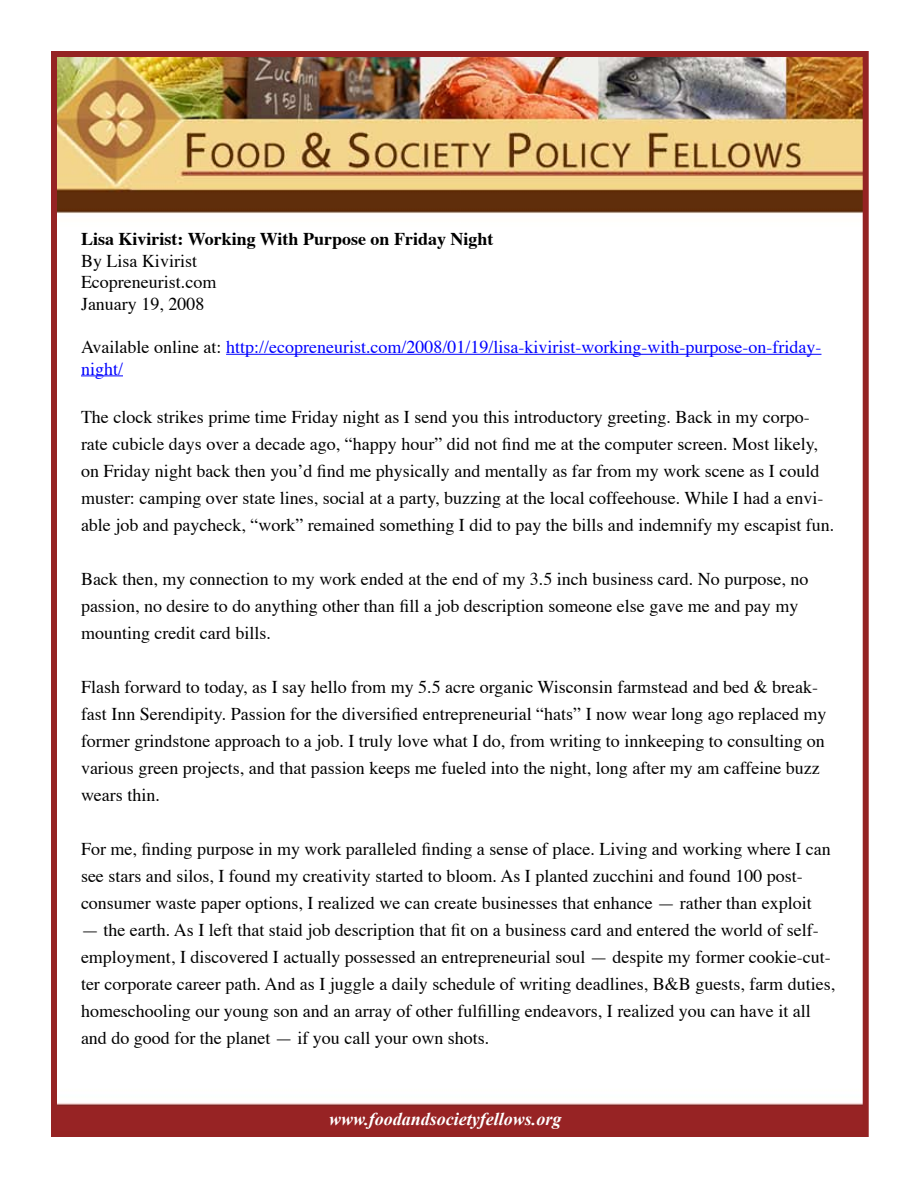
<style>
.page{position:relative;width:918px;height:1188px;background:#fff}
.page>*{position:absolute;margin:0;border:0;box-sizing:border-box;transform-origin:0 0}
.t1{font:18px/27px "Times";color:#000}
.t2{font:18px/21.6px "Times";color:#00f}
.t3{font:700 18px "Times";color:#000}
.t4{font:italic 700 18px "Times New Roman";color:#fff}
.s1{color:#000}
</style>
<div class="page">
<img style="left:58px;top:58px;width:804px;height:1072px">
<div style="left:51px;top:51px;width:818px;height:1086px;border:6px solid #952323"></div>
<hr style="left:226px;top:354px;width:595px;height:1px;background:#00f">
<hr style="left:81px;top:375px;width:42px;height:1px;background:#00f">
<p class="t3" style="left:81px;top:222px;width:414px">Lisa Kivirist: Working With Purpose on Friday Night</p>
<p class="t1" style="left:81px;top:248px;width:137px;line-height:21.6px">By Lisa Kivirist<br>Ecopreneurist.com<br>January 19, 2008</p>
<p class="t2" style="left:81px;top:335px;width:742px"><span class="s1">Available online at:</span> http://ecopreneurist.com/2008/01/19/lisa-kivirist-working-with-purpose-on-friday&shy;night/</p>
<p class="t1" style="left:81px;top:402px;width:755px">The clock strikes prime time Friday night as I send you this introductory greeting. Back in my corpo&shy;rate cubicle days over a decade ago, “happy hour” did not find me at the computer screen. Most likely, on Friday night back then you’d find me physically and mentally as far from my work scene as I could muster: camping over state lines, social at a party, buzzing at the local coffeehouse. While I had a envi&shy;able job and paycheck, “work” remained something I did to pay the bills and indemnify my escapist fun.</p>
<p class="t1" style="left:81px;top:564px;width:729px">Back then, my connection to my work ended at the end of my 3.5 inch business card. No purpose, no passion, no desire to do anything other than fill a job description someone else gave me and pay my mounting credit card bills.</p>
<p class="t1" style="left:81px;top:672px;width:747px">Flash forward to today, as I say hello from my 5.5 acre organic Wisconsin farmstead and bed &amp; break&shy;fast Inn Serendipity. Passion for the diversified entrepreneurial “hats” I now wear long ago replaced my former grindstone approach to a job. I truly love what I do, from writing to innkeeping to consulting on various green projects, and that passion keeps me fueled into the night, long after my am caffeine buzz wears thin.</p>
<p class="t1" style="left:81px;top:834px;width:751px">For me, finding purpose in my work paralleled finding a sense of place. Living and working where I can see stars and silos, I found my creativity started to bloom. As I planted zucchini and found 100 post&shy;consumer waste paper options, I realized we can create businesses that enhance — rather than exploit</p>
<p class="t1" style="left:81px;top:915px;width:756px">— the earth. As I left that staid job description that fit on a business card and entered the world of self&shy;employment, I discovered I actually possessed an entrepreneurial soul — despite my former cookie-cut&shy;ter corporate career path. And as I juggle a daily schedule of writing deadlines, B&amp;B guests, farm duties, homeschooling our young son and an array of other fulfilling endeavors, I realized you can have it all and do good for the planet — if you call your own shots.</p>
<p class="t4" style="left:329px;top:1109px;width:234px">www.foodandsocietyfellows.org</p>
</div>
